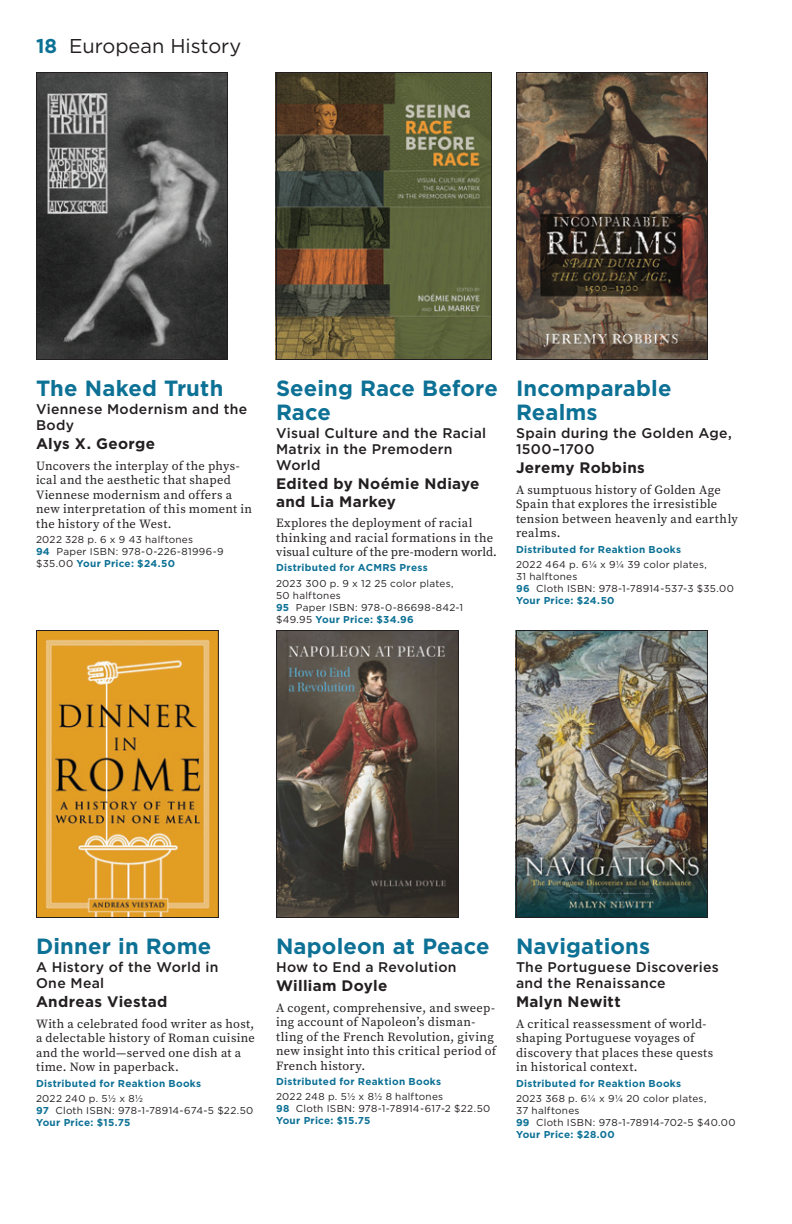
<style>
.page{position:relative;width:792px;height:1224px;background:#fff}
.page>*{position:absolute;margin:0;border:0;box-sizing:border-box;transform-origin:0 0}
._6title{font:700 22px/24px "Gotham";letter-spacing:.005em;color:#0d7195}
.category-top{font:20px "Gotham";color:#231f20}
._6author{font:700 15.2px/17.2px "Gotham";letter-spacing:.02em;color:#231f20}
._6subtitle{font:500 14px/16px "Gotham";letter-spacing:.02em;color:#231f20}
._6text{font:12.4px/14.4px "Source Serif Pro";letter-spacing:.02em;color:#231f20}
._6biblisting{font:10px/12px "Gotham";letter-spacing:.025em;color:#231f20}
._6biblisting-2{font:700 10px "Gotham";letter-spacing:.03em;color:#0d7195}
.s1{font-weight:700;color:#0d7195}
</style>
<div class="page">
<img style="left:38px;top:74px;width:188px;height:284px">
<div style="left:36px;top:72px;width:192px;height:288px;border:1px solid #231f20"></div>
<img style="left:518px;top:74px;width:188px;height:284px">
<div style="left:516px;top:72px;width:192px;height:288px;border:1px solid #231f20"></div>
<img style="left:278px;top:74px;width:212px;height:284px">
<div style="left:276px;top:72px;width:216px;height:288px;border:1px solid #231f20"></div>
<img style="left:38px;top:632px;width:179px;height:284px">
<div style="left:36px;top:630px;width:183px;height:288px;border:1px solid #231f20"></div>
<img style="left:278px;top:632px;width:179px;height:284px">
<div style="left:276px;top:630px;width:183px;height:288px;border:1px solid #231f20"></div>
<img style="left:518px;top:632px;width:188px;height:284px">
<div style="left:516px;top:630px;width:192px;height:288px;border:1px solid #231f20"></div>
<p class="category-top" style="left:36px;top:33px;width:207px"><span class="s1">18</span> European History</p>
<p class="_6title" style="left:36px;top:376px;width:189px">The Naked Truth</p>
<p class="_6subtitle" style="left:36px;top:401px;width:213px">Viennese Modernism and the<br>Body</p>
<p class="_6author" style="left:36px;top:435px;width:121px">Alys X. George</p>
<p class="_6text" style="left:36px;top:459px;width:218px">Uncovers the interplay of the phys&shy;ical and the aesthetic that shaped<br>Viennese modernism and offers a new interpretation of this moment in the history of the West.</p>
<p class="_6biblisting" style="left:36px;top:533px;width:189px">2022 328 p. 6 x 9 43 halftones<br><span class="s1">94</span> Paper ISBN: 978-0-226-81996-9 $35.00 <span class="s1">Your Price: $24.50</span></p>
<p class="_6title" style="left:276px;top:376px;width:223px">Seeing Race Before<br>Race</p>
<p class="_6subtitle" style="left:276px;top:425px;width:212px">Visual Culture and the Racial<br>Matrix in the Premodern<br>World</p>
<p class="_6author" style="left:276px;top:475px;width:205px">Edited by Noémie Ndiaye and Lia Markey</p>
<p class="_6text" style="left:276px;top:516px;width:222px">Explores the deployment of racial thinking and racial formations in the visual culture of the pre-modern world.</p>
<p class="_6biblisting-2" style="left:276px;top:562px;width:153px">Distributed for ACMRS Press</p>
<p class="_6biblisting" style="left:276px;top:577px;width:189px">2023 300 p. 9 x 12 25 color plates,<br>50 halftones<br><span class="s1">95</span> Paper ISBN: 978-0-86698-842-1 $49.95 <span class="s1">Your Price: $34.96</span></p>
<p class="_6title" style="left:516px;top:376px;width:157px">Incomparable<br>Realms</p>
<p class="_6subtitle" style="left:516px;top:425px;width:217px">Spain during the Golden Age,<br>1500–1700</p>
<p class="_6author" style="left:516px;top:459px;width:130px">Jeremy Robbins</p>
<p class="_6text" style="left:516px;top:483px;width:224px">A sumptuous history of Golden Age<br>Spain that explores the irresistible tension between heavenly and earthly realms.</p>
<p class="_6biblisting-2" style="left:516px;top:543px;width:167px">Distributed for Reaktion Books</p>
<p class="_6biblisting" style="left:516px;top:558px;width:220px">2022 464 p. 61/4 x 91/4 39 color plates,<br>31 halftones<br><span class="s1">96</span> Cloth ISBN: 978-1-78914-537-3 $35.00<br><span class="s1">Your Price: $24.50</span></p>
<p class="_6title" style="left:36px;top:934px;width:177px">Dinner in Rome</p>
<p class="_6subtitle" style="left:36px;top:959px;width:184px">A History of the World in<br>One Meal</p>
<p class="_6author" style="left:36px;top:993px;width:133px">Andreas Viestad</p>
<p class="_6text" style="left:36px;top:1017px;width:220px">With a celebrated food writer as host, a delectable history of Roman cuisine and the world—served one dish at a time. Now in paperback.</p>
<p class="_6biblisting-2" style="left:36px;top:1077px;width:167px">Distributed for Reaktion Books</p>
<p class="_6biblisting" style="left:36px;top:1092px;width:219px">2022 240 p. 51/2 x 81/2<br><span class="s1">97</span> Cloth ISBN: 978-1-78914-674-5 $22.50<br><span class="s1">Your Price: $15.75</span></p>
<p class="_6title" style="left:276px;top:934px;width:215px">Napoleon at Peace</p>
<p class="_6subtitle" style="left:276px;top:959px;width:182px">How to End a Revolution</p>
<p class="_6author" style="left:276px;top:977px;width:113px">William Doyle</p>
<p class="_6text" style="left:276px;top:1001px;width:222px">A cogent, comprehensive, and sweep&shy;ing account of Napoleon’s disman&shy;tling of the French Revolution, giving new insight into this critical period of French history.</p>
<p class="_6biblisting-2" style="left:276px;top:1076px;width:167px">Distributed for Reaktion Books</p>
<p class="_6biblisting" style="left:276px;top:1091px;width:216px">2022 248 p. 51/2 x 81/2 8 halftones<br><span class="s1">98</span> Cloth ISBN: 978-1-78914-617-2 $22.50<br><span class="s1">Your Price: $15.75</span></p>
<p class="_6title" style="left:516px;top:934px;width:136px">Navigations</p>
<p class="_6subtitle" style="left:516px;top:959px;width:204px">The Portuguese Discoveries and the Renaissance</p>
<p class="_6author" style="left:516px;top:993px;width:106px">Malyn Newitt</p>
<p class="_6text" style="left:516px;top:1017px;width:199px">A critical reassessment of world&shy;shaping Portuguese voyages of discovery that places these quests in historical context.</p>
<p class="_6biblisting-2" style="left:516px;top:1077px;width:167px">Distributed for Reaktion Books</p>
<p class="_6biblisting" style="left:516px;top:1092px;width:221px">2023 368 p. 61/4 x 91/4 20 color plates,<br>37 halftones<br><span class="s1">99</span> Cloth ISBN: 978-1-78914-702-5 $40.00<br><span class="s1">Your Price: $28.00</span></p>
</div>
